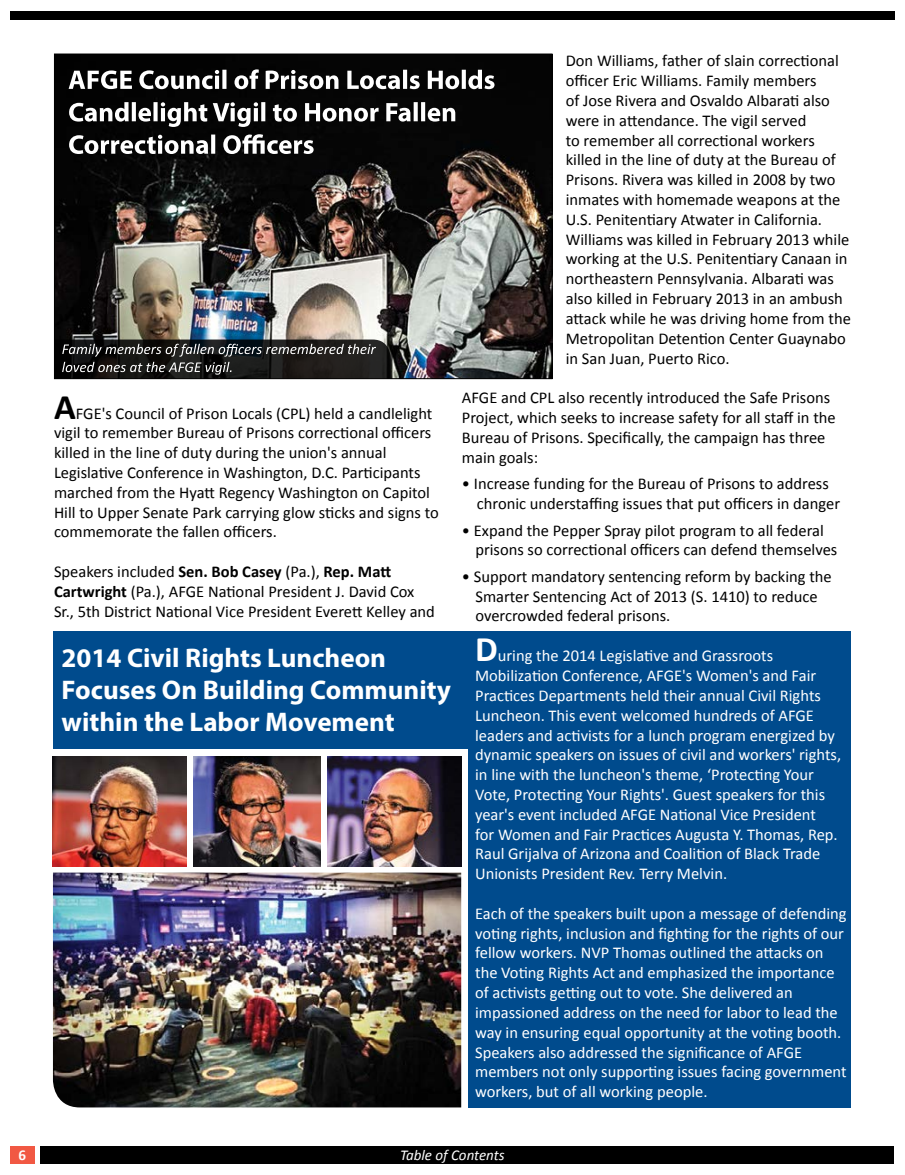
<style>
.page{position:relative;width:905px;height:1175px;background:#fff}
.page>*{position:absolute;margin:0;border:0;box-sizing:border-box;transform-origin:0 0}
.t1{font:700 27px/32.4px "Myriad Pro";color:#fff}
.t2{font:16.5px/19.8px "Calibri";color:#000}
.t3{font:16.5px/19.8px "Calibri";color:#fff}
.t4{font:italic 15px "Calibri";color:#fff}
.t5{font:700 15px "Calibri";color:#fff}
.s1{font-weight:700;font-size:36px}
.s2{font-weight:700}
</style>
<div class="page">
<div style="left:11px;top:12px;width:884px;height:8px;background:#000"></div>
<div style="left:40px;top:1146px;width:854px;height:17px;background:#000"></div>
<div style="left:10px;top:1146px;width:24px;height:17px;background:#f15843"></div>
<div style="left:468px;top:631px;width:382px;height:476px;background:#004b8d"></div>
<img style="left:56px;top:56px;width:494px;height:321px">
<svg style="left:69px;top:134px;width:244px;height:20px"></svg>
<svg style="left:69px;top:102px;width:386px;height:25px"></svg>
<svg style="left:69px;top:69px;width:425px;height:20px"></svg>
<svg style="left:54px;top:339px;width:336px;height:40px;background:#30302f"></svg>
<div style="left:53px;top:631px;width:415px;height:117px;background:#004b8d"></div>
<img style="left:53px;top:872px;width:408px;height:235px">
<img style="left:327px;top:756px;width:134px;height:110px">
<img style="left:193px;top:756px;width:127px;height:110px">
<img style="left:53px;top:756px;width:134px;height:110px">
<p class="t5" style="left:19px;top:1144px;width:9px">6</p>
<p class="t2" style="left:54px;top:402px;width:386px"><span class="s1">A</span>FGE's Council of Prison Locals (CPL) held a candlelight vigil to remember Bureau of Prisons correctional officers killed in the line of duty during the union's annual Legislative Conference in Washington, D.C. Participants marched from the Hyatt Regency Washington on Capitol Hill to Upper Senate Park carrying glow sticks and signs to commemorate the fallen officers.</p>
<p class="t2" style="left:54px;top:561px;width:382px">Speakers included <span class="s2">Sen. Bob Casey</span> (Pa.), <span class="s2">Rep. Matt<br>Cartwright</span> (Pa.), AFGE National President J. David Cox<br>Sr., 5th District National Vice President Everett Kelley and</p>
<p class="t2" style="left:565px;top:50px;width:287px">Don Williams, father of slain correctional officer Eric Williams. Family members<br>of Jose Rivera and Osvaldo Albarati also were in attendance. The vigil served<br>to remember all correctional workers killed in the line of duty at the Bureau of Prisons. Rivera was killed in 2008 by two inmates with homemade weapons at the U.S. Penitentiary Atwater in California.<br>Williams was killed in February 2013 while working at the U.S. Penitentiary Canaan in northeastern Pennsylvania. Albarati was also killed in February 2013 in an ambush attack while he was driving home from the Metropolitan Detention Center Guaynabo in San Juan, Puerto Rico.</p>
<p class="t2" style="left:462px;top:387px;width:375px">AFGE and CPL also recently introduced the Safe Prisons Project, which seeks to increase safety for all staff in the Bureau of Prisons. Specifically, the campaign has three main goals:</p>
<p class="t2" style="left:477px;top:473px;width:365px;text-indent:-15px">• Increase funding for the Bureau of Prisons to address chronic understaffing issues that put officers in danger</p>
<p class="t2" style="left:475px;top:519px;width:363px;text-indent:-13px">• Expand the Pepper Spray pilot program to all federal prisons so correctional officers can defend themselves</p>
<p class="t2" style="left:475px;top:565px;width:358px;text-indent:-13px">• Support mandatory sentencing reform by backing the<br>Smarter Sentencing Act of 2013 (S. 1410) to reduce overcrowded federal prisons.</p>
<h1 class="t1" style="left:62px;top:640px;width:391px">2014 Civil Rights Luncheon<br>Focuses On Building Community within the Labor Movement</h1>
<p class="t3" style="left:475px;top:645px;width:367px"><span class="s1">D</span>uring the 2014 Legislative and Grassroots Mobilization Conference, AFGE's Women's and Fair Practices Departments held their annual Civil Rights Luncheon. This event welcomed hundreds of AFGE leaders and activists for a lunch program energized by dynamic speakers on issues of civil and workers' rights, in line with the luncheon's theme, ‘Protecting Your Vote, Protecting Your Rights'. Guest speakers for this year's event included AFGE National Vice President<br>for Women and Fair Practices Augusta Y. Thomas, Rep.<br>Raul Grijalva of Arizona and Coalition of Black Trade Unionists President Rev. Terry Melvin.</p>
<p class="t3" style="left:475px;top:902px;width:373px">Each of the speakers built upon a message of defending voting rights, inclusion and fighting for the rights of our fellow workers. NVP Thomas outlined the attacks on the Voting Rights Act and emphasized the importance of activists getting out to vote. She delivered an impassioned address on the need for labor to lead the way in ensuring equal opportunity at the voting booth.<br>Speakers also addressed the significance of AFGE members not only supporting issues facing government workers, but of all working people.</p>
<p class="t4" style="left:400px;top:1144px;width:106px">Table of Contents</p>
</div>
